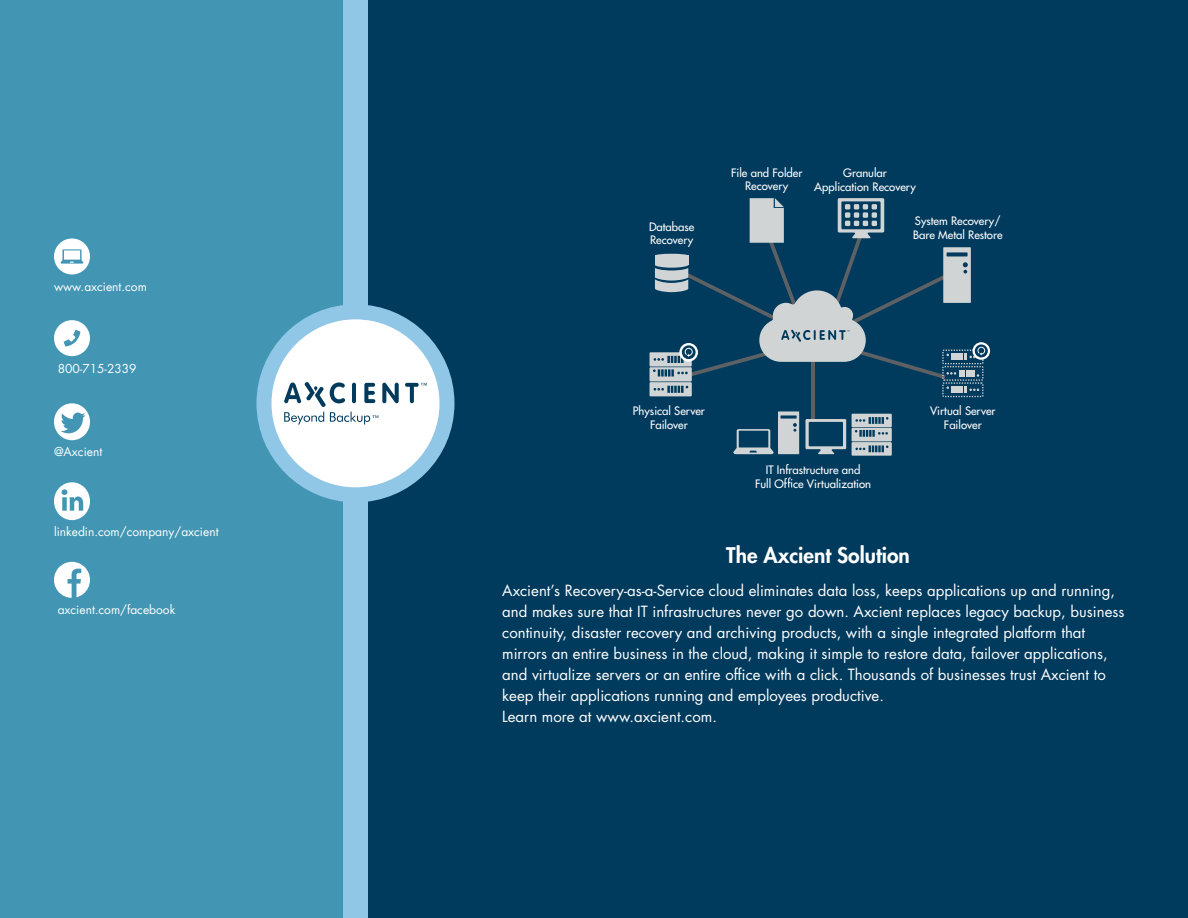
<style>
.page{position:relative;width:1188px;height:918px;background:#fff}
.page>*{position:absolute;margin:0;border:0;box-sizing:border-box;transform-origin:0 0}
.t1{font:800 21px "Futura Std";color:#fff}
.t2{font:15px/21px "Futura Std";color:#fff}
.t3{font:12px "Futura Std";color:#fff}
.t4{font:500 11.4px/13.6px "Futura Std";color:#fff;text-align:center}
</style>
<div class="page">
<div style="left:356px;top:0;width:832px;height:918px;background:#003a5d"></div>
<div style="left:0;top:0;width:356px;height:918px;background:#4296b4"></div>
<div style="left:343px;top:0;width:25px;height:918px;background:#90c6e6"></div>
<svg style="left:54px;top:320px;width:36px;height:36px"></svg>
<svg style="left:54px;top:239px;width:36px;height:36px"></svg>
<svg style="left:54px;top:562px;width:36px;height:36px"></svg>
<svg style="left:54px;top:482px;width:36px;height:38px"></svg>
<svg style="left:54px;top:403px;width:36px;height:37px"></svg>
<hr style="left:811px;top:352px;width:4px;height:69px;background:#5e6163">
<svg style="left:788px;top:478px;width:4px;height:10px"></svg>
<svg style="left:733px;top:411px;width:159px;height:45px"></svg>
<svg style="left:650px;top:198px;width:340px;height:199px"></svg>
<div style="left:264px;top:312px;width:183px;height:183px;background:#fff;border-radius:50%"></div>
<div style="left:256px;top:304px;width:198px;height:198px;border:15px solid #90c6e6;border-radius:50%"></div>
<svg style="left:405px;top:383px;width:22px;height:20px"></svg>
<svg style="left:284px;top:382px;width:115px;height:43px"></svg>
<p class="t3" style="left:54px;top:279px;width:94px">www.axcient.com</p>
<p class="t3" style="left:58px;top:361px;width:80px">800-715-2339</p>
<p class="t3" style="left:54px;top:444px;width:50px">@Axcient</p>
<p class="t3" style="left:54px;top:524px;width:166px">linkedin.com/company/axcient</p>
<p class="t3" style="left:58px;top:602px;width:119px">axcient.com/facebook</p>
<p class="t4" style="left:649px;top:220px;width:47px;text-align:left">Database<br>Recovery</p>
<p class="t4" style="left:731px;top:166px;width:73px">File and Folder<br>Recovery</p>
<p class="t4" style="left:814px;top:166px;width:103px">Granular<br>Application Recovery</p>
<p class="t4" style="left:913px;top:214px;width:91px;text-align:left">System Recovery/<br>Bare Metal Restore</p>
<p class="t4" style="left:633px;top:404px;width:73px">Physical Server<br>Failover</p>
<p class="t4" style="left:930px;top:404px;width:67px">Virtual Server<br>Failover</p>
<p class="t4" style="left:755px;top:463px;width:117px">IT Infrastructure and<br>Full Of ce Virtualization</p>
<h1 class="t1" style="left:726px;top:542px;width:185px">The Axcient Solution</h1>
<p class="t2" style="left:502px;top:580px;width:624px">Axcient’s Recovery-as-a-Service cloud eliminates data loss, keeps applications up and running, and makes sure that IT infrastructures never go down. Axcient replaces legacy backup, business continuity, disaster recovery and archiving products, with a single integrated platform that mirrors an entire business in the cloud, making it simple to restore data, failover applications, and virtualize servers or an entire office with a click. Thousands of businesses trust Axcient to keep their applications running and employees productive.<br>Learn more at www.axcient.com.</p>
</div>
